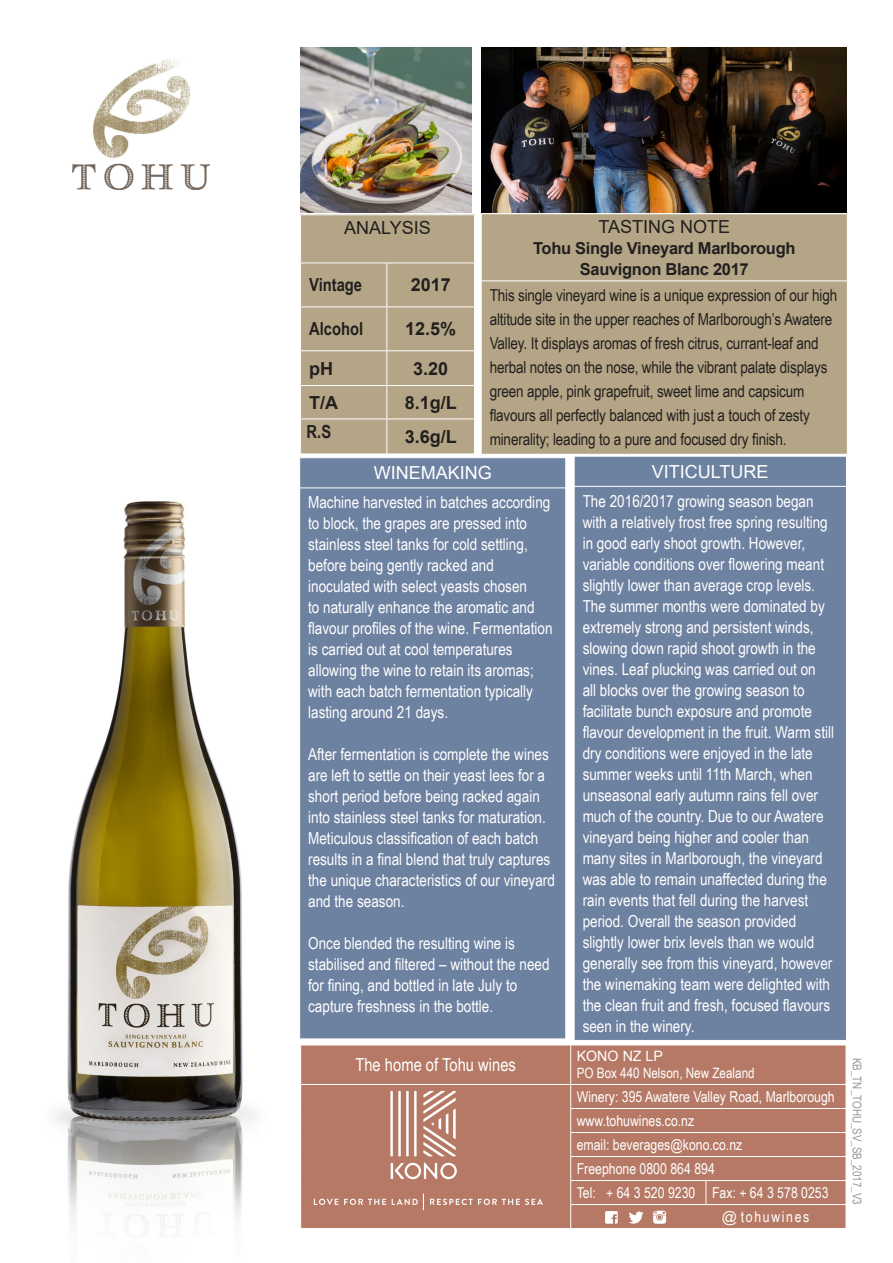
<style>
.page{position:relative;width:893px;height:1263px;background:#fff}
.page>*{position:absolute;margin:0;border:0;box-sizing:border-box;transform-origin:0 0}
.t1{font:700 18px "Arial";color:#231f20}
.t2{font:18px "Arial";color:#fff}
.t3{font:18px "Arial";color:#231f20}
.t4{font:18px "Arial Narrow";color:#fff}
.t5{font:700 18px "Arial Narrow";color:#231f20}
.t6{font:16.5px/21px "Arial Narrow";color:#fff}
.t7{font:16.5px/24px "Arial Narrow";letter-spacing:-.01em;color:#231f20}
.t8{font:700 16.5px/21px "Arial";letter-spacing:-.02em;color:#231f20;text-align:center}
.t9{font:15px "Arial Narrow";color:#fff}
.t10{font:15px "Arial Narrow";letter-spacing:.11em;color:#fff}
.t11{font:14.25px/17.1px "Arial Narrow";color:#fff}
.t12{font:12px "Arial Narrow";color:#939598}
.s1{font-family:"Arial"}
</style>
<div class="page">
<div style="left:300px;top:458px;width:265px;height:581px;background:#6d81a0"></div>
<hr style="left:299px;top:488px;width:267px;height:1px;background:#fff">
<div style="left:301px;top:1046px;width:545px;height:182px;background:#b67965"></div>
<hr style="left:300px;top:1084px;width:271px;height:1px;background:#fff">
<hr style="left:571px;top:1084px;width:135px;height:1px;background:#fff">
<hr style="left:706px;top:1084px;width:140px;height:1px;background:#fff">
<hr style="left:570px;top:1108px;width:136px;height:1px;background:#fff">
<hr style="left:706px;top:1108px;width:140px;height:1px;background:#fff">
<hr style="left:570px;top:1132px;width:136px;height:1px;background:#fff">
<hr style="left:706px;top:1132px;width:140px;height:1px;background:#fff">
<hr style="left:570px;top:1156px;width:136px;height:1px;background:#fff">
<hr style="left:706px;top:1156px;width:140px;height:1px;background:#fff">
<hr style="left:570px;top:1180px;width:136px;height:1px;background:#fff">
<hr style="left:706px;top:1180px;width:140px;height:1px;background:#fff">
<hr style="left:570px;top:1204px;width:136px;height:1px;background:#fff">
<hr style="left:706px;top:1204px;width:140px;height:1px;background:#fff">
<hr style="left:570px;top:1045px;width:1px;height:39px;background:#fff">
<svg style="left:706px;top:1181px;width:1px;height:23px"></svg>
<svg style="left:570px;top:1085px;width:1px;height:143px"></svg>
<svg style="left:629px;top:1211px;width:14px;height:12px"></svg>
<svg style="left:605px;top:1211px;width:13px;height:13px"></svg>
<svg style="left:653px;top:1211px;width:13px;height:13px"></svg>
<hr style="left:406px;top:1091px;width:3px;height:65px;background:#fff">
<hr style="left:414px;top:1091px;width:3px;height:65px;background:#fff">
<hr style="left:398px;top:1091px;width:3px;height:65px;background:#fff">
<hr style="left:390px;top:1091px;width:3px;height:65px;background:#fff">
<svg style="left:423px;top:1091px;width:33px;height:65px"></svg>
<svg style="left:391px;top:1163px;width:66px;height:16px"></svg>
<svg style="left:314px;top:1199px;width:24px;height:6px"></svg>
<svg style="left:344px;top:1199px;width:42px;height:6px"></svg>
<svg style="left:430px;top:1199px;width:113px;height:6px"></svg>
<svg style="left:392px;top:1194px;width:32px;height:16px"></svg>
<img style="left:73px;top:58px;width:137px;height:132px">
<div style="left:575px;top:457px;width:271px;height:583px;background:#6d81a0"></div>
<hr style="left:574px;top:486px;width:273px;height:1px;background:#fff">
<img style="left:481px;top:48px;width:366px;height:164px">
<img style="left:300px;top:48px;width:172px;height:164px">
<img style="left:56px;top:501px;width:200px;height:732px">
<div style="left:301px;top:215px;width:173px;height:239px;background:#b3a585"></div>
<hr style="left:300px;top:263px;width:87px;height:1px;background:#fff">
<hr style="left:387px;top:263px;width:88px;height:1px;background:#fff">
<hr style="left:300px;top:307px;width:87px;height:1px;background:#fff">
<hr style="left:387px;top:307px;width:88px;height:1px;background:#fff">
<hr style="left:300px;top:350px;width:87px;height:1px;background:#fff">
<hr style="left:387px;top:350px;width:88px;height:1px;background:#fff">
<hr style="left:300px;top:385px;width:87px;height:1px;background:#fff">
<hr style="left:387px;top:385px;width:88px;height:1px;background:#fff">
<hr style="left:300px;top:419px;width:87px;height:1px;background:#fff">
<hr style="left:387px;top:419px;width:88px;height:1px;background:#fff">
<hr style="left:387px;top:263px;width:1px;height:44px;background:#fff">
<hr style="left:387px;top:307px;width:1px;height:44px;background:#fff">
<hr style="left:387px;top:351px;width:1px;height:34px;background:#fff">
<hr style="left:387px;top:386px;width:1px;height:33px;background:#fff">
<hr style="left:387px;top:419px;width:1px;height:35px;background:#fff">
<div style="left:482px;top:215px;width:365px;height:239px;background:#b3a585"></div>
<hr style="left:481px;top:281px;width:366px;height:1px;background:#fff">
<p class="t3" style="left:344px;top:215px;width:88px">ANALYSIS</p>
<p class="t5" style="left:309px;top:271px;width:55px">Vintage</p>
<p class="t1" style="left:411px;top:272px;width:42px">2017</p>
<p class="t5" style="left:309px;top:315px;width:56px">Alcohol</p>
<p class="t1" style="left:405px;top:316px;width:53px">12.5%</p>
<p class="t1" style="left:309px;top:356px;width:25px">pH</p>
<p class="t1" style="left:413px;top:356px;width:37px">3.20</p>
<p class="t1" style="left:309px;top:390px;width:30px">T/A</p>
<p class="t1" style="left:405px;top:390px;width:54px">8.1g/L</p>
<p class="t5" style="left:307px;top:418px;width:26px">R.S</p>
<p class="t1" style="left:405px;top:424px;width:54px">3.6g/L</p>
<p class="t3" style="left:598px;top:214px;width:133px">TASTING NOTE</p>
<p class="t8" style="left:533px;top:238px;width:264px">Tohu Single Vineyard Marlborough<br>Sauvignon Blanc 2017</p>
<p class="t7" style="left:490px;top:283px;width:349px">This single vineyard wine is a unique expression of our high altitude site in the upper reaches of Marlborough’s Awatere Valley. It displays aromas of fresh citrus, currant-leaf and herbal notes on the nose, while the vibrant palate displays green apple, pink grapefruit, sweet lime and capsicum flavours all perfectly balanced with just a touch of zesty minerality; leading to a pure and focused dry finish.</p>
<p class="t2" style="left:374px;top:461px;width:120px">WINEMAKING</p>
<p class="t6" style="left:308px;top:491px;width:246px">Machine harvested in batches according to block, the grapes are pressed into stainless steel tanks for cold settling, before being gently racked and inoculated with select yeasts chosen<br>to naturally enhance the aromatic and flavour profiles of the wine. Fermentation is carried out at cool temperatures allowing the wine to retain its aromas; with each batch fermentation typically lasting around 21 days.</p>
<p class="t6" style="left:308px;top:743px;width:248px">After fermentation is complete the wines are left to settle on their yeast lees for a short period before being racked again into stainless steel tanks for maturation.<br>Meticulous classification of each batch results in a final blend that truly captures the unique characteristics of our vineyard and the season.</p>
<p class="t6" style="left:308px;top:932px;width:243px">Once blended the resulting wine is stabilised and filtered – without the need for fining, and bottled in late July to capture freshness in the bottle.</p>
<p class="t2" style="left:652px;top:459px;width:118px">VITICULTURE</p>
<p class="t6" style="left:583px;top:490px;width:253px">The 2016/2017 growing season began with a relatively frost free spring resulting in good early shoot growth. However, variable conditions over flowering meant slightly lower than average crop levels.<br>The summer months were dominated by extremely strong and persistent winds, slowing down rapid shoot growth in the vines. Leaf plucking was carried out on<br>all blocks over the growing season to facilitate bunch exposure and promote flavour development in the fruit. Warm still dry conditions were enjoyed in the late summer weeks until 11th March, when unseasonal early autumn rains fell over much of the country. Due to our Awatere vineyard being higher and cooler than many sites in Marlborough, the vineyard was able to remain unaffected during the rain events that fell during the harvest period. Overall the season provided slightly lower brix levels than we would generally see from this vineyard, however the winemaking team were delighted with the clean fruit and fresh, focused flavours seen in the winery.</p>
<p class="t4" style="left:355px;top:1052px;width:162px">The home of Tohu wines</p>
<p class="t11" style="left:577px;top:1047px;width:179px"><span class="s1">KONO NZ LP<br></span>PO Box 440 Nelson, New Zealand</p>
<p class="t9" style="left:577px;top:1086px;width:260px">Winery: 395 Awatere Valley Road, Marlborough</p>
<p class="t9" style="left:577px;top:1110px;width:119px">www.tohuwines.co.nz</p>
<p class="t9" style="left:577px;top:1134px;width:167px">email: beverages@kono.co.nz</p>
<p class="t9" style="left:577px;top:1158px;width:140px">Freephone 0800 864 894</p>
<p class="t9" style="left:577px;top:1182px;width:120px">Tel: + 64 3 520 9230</p>
<p class="t9" style="left:712px;top:1182px;width:118px">Fax: + 64 3 578 0253</p>
<p class="t10" style="left:722px;top:1205px;width:89px"><span class="s1">@</span> tohuwines</p>
<p class="t12" style="left:866px;top:1058px;width:148px;rotate:90deg">KB_TN_TOHU_SV_SB_2017_V3</p>
</div>
